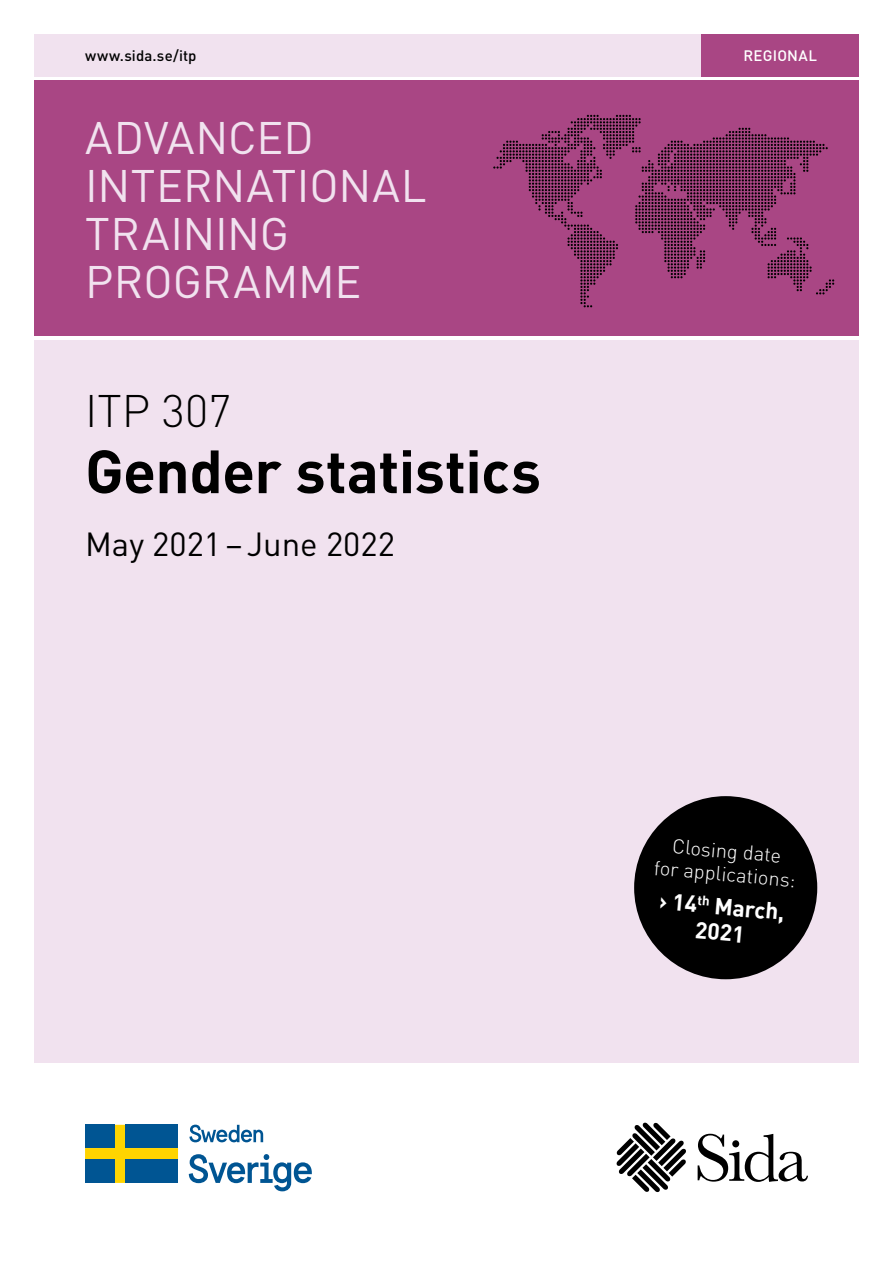
<style>
.page{position:relative;width:893px;height:1263px;background:#fff}
.page>*{position:absolute;margin:0;border:0;box-sizing:border-box;transform-origin:0 0}
.Omslag__rubrik_1{font:700 60px "DIN Pro";letter-spacing:-.01em;color:#000}
.t1{font:45px/48px "DIN Pro";color:#f1e2ef}
.t2{font:300 45px "DIN Pro";letter-spacing:.005em;color:#000}
.Omslag__rubrik_2{font:33px "DIN Pro";color:#000}
.t3{font:700 22.95px/25.8px "DIN Pro";color:#fff;text-align:center}
.t4{font:300 20.1px/23px "DIN Pro";color:#fff;text-align:center}
.t5{font:500 15px "DIN Pro";letter-spacing:.01em;color:#000}
.t6{font:500 15px "DIN Pro";letter-spacing:.015em;color:#fff}
</style>
<div class="page">
<div style="left:34px;top:34px;width:663px;height:43px;background:#f1e2ef"></div>
<div style="left:702px;top:34px;width:157px;height:43px;background:#a94684"></div>
<div style="left:34px;top:81px;width:825px;height:255px;background:#a94684"></div>
<div style="left:34px;top:340px;width:825px;height:723px;background:#f1e2ef"></div>
<svg style="left:493px;top:115px;width:341px;height:192px"></svg>
<div style="left:634px;top:796px;width:183px;height:183px;background:#000;border-radius:50%"></div>
<svg style="left:189px;top:1125px;width:74px;height:17px"></svg>
<svg style="left:189px;top:1154px;width:123px;height:37px"></svg>
<svg style="left:85px;top:1125px;width:93px;height:58px;background:#e4c610"></svg>
<div style="left:85px;top:1125px;width:29px;height:23px;background:#005593"></div>
<div style="left:126px;top:1125px;width:52px;height:23px;background:#005593"></div>
<div style="left:85px;top:1160px;width:29px;height:23px;background:#005593"></div>
<div style="left:126px;top:1160px;width:52px;height:23px;background:#005593"></div>
<svg style="left:617px;top:1123px;width:69px;height:69px"></svg>
<svg style="left:698px;top:1134px;width:110px;height:48px"></svg>
<p class="t5" style="left:85px;top:45px;width:113px">www.sida.se/itp</p>
<p class="t6" style="left:743px;top:45px;width:75px">REGIONAL</p>
<p class="t1" style="left:85px;top:111px;width:343px">ADVANCED<br>INTERNATIONAL<br>TRAINING<br>PROGRAMME</p>
<p class="t2" style="left:85px;top:380px;width:148px">ITP 307</p>
<p class="Omslag__rubrik_1" style="left:85px;top:431px;width:457px">Gender statistics</p>
<p class="Omslag__rubrik_2" style="left:85px;top:521px;width:311px">May 2021–June 2022</p>
<p class="t4" style="left:657px;top:832px;width:144px;rotate:5deg">Closing date<br>for applications:</p>
<p class="t3" style="left:661px;top:887px;width:127px;rotate:5deg">› 14<sup>th</sup> March,<br>2021</p>
</div>
